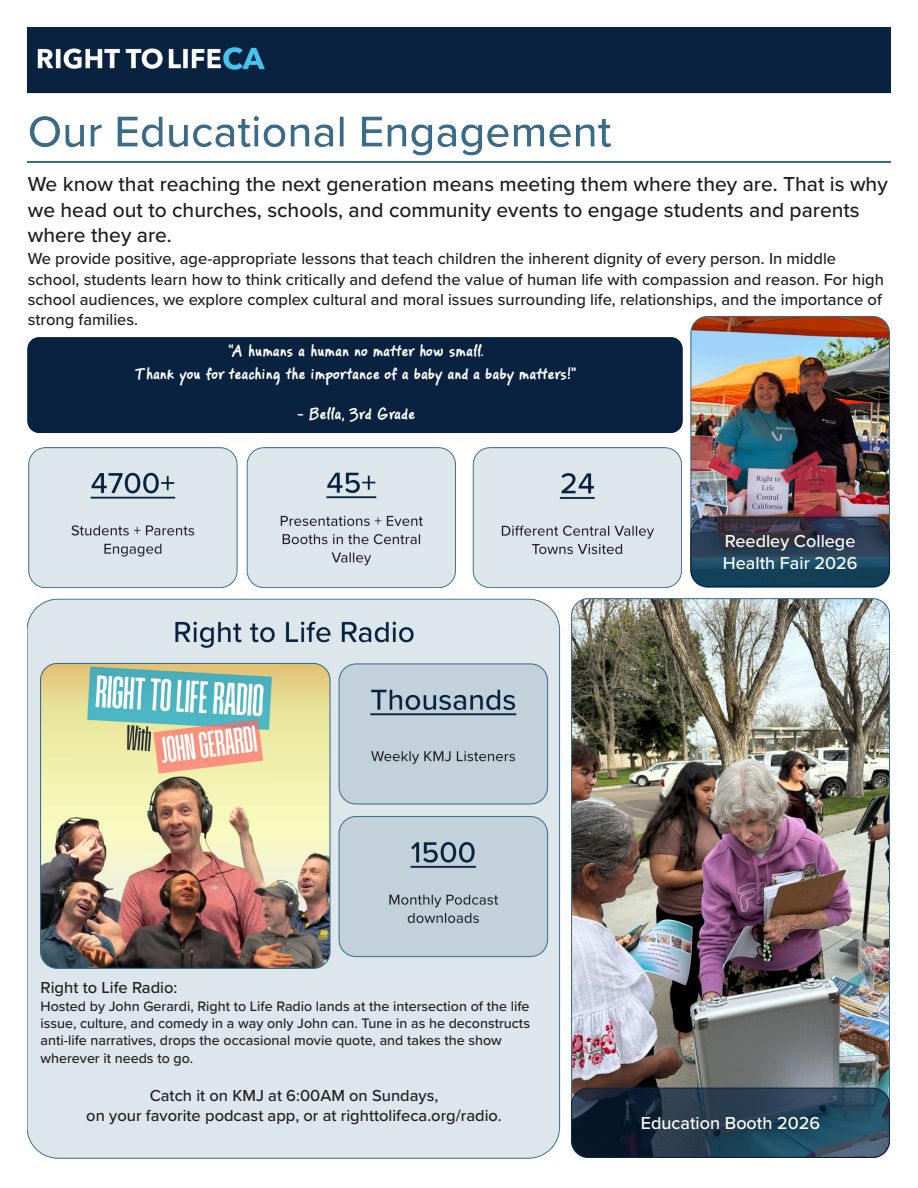
<style>
.page{position:relative;width:918px;height:1188px;background:#fff}
.page>*{position:absolute;margin:0;border:0;box-sizing:border-box;transform-origin:0 0}
.t1{font:500 21px/25.7px "Proxima Nova";color:#201e1d}
.t2{font:500 18px/21.9px "Proxima Nova";color:#fff}
.t3{font:500 16.5px/20.1px "Proxima Nova";color:#231f20}
.t4{font:700 16.5px/22.6px "PF Reminder";color:#fff;text-align:center}
.t5{font:500 14.25px/17.4px "Proxima Nova";color:#231f20}
</style>
<div class="page">
<img style="left:27px;top:27px;width:864px;height:1131px">
<hr style="left:27px;top:161px;width:864px;height:1px;background:#366b89">
<img style="left:691px;top:316px;width:199px;height:271px;border-radius:17px">
<div style="left:690px;top:316px;width:200px;height:272px;border:1px solid #366b89;border-radius:17px"></div>
<img style="left:572px;top:599px;width:318px;height:558px;border-radius:17px">
<img style="left:41px;top:663px;width:289px;height:305px;border-radius:17px">
<div style="left:40px;top:663px;width:291px;height:306px;border:1px solid #366b89;border-radius:17px"></div>
<div style="left:690px;top:517px;width:200px;height:70px;background:#08213f;border:1px solid #08213f;border-radius:17px;opacity:.65"></div>
<div style="left:571px;top:1088px;width:319px;height:70px;background:#08213f;border:1px solid #08213f;border-radius:17px;opacity:.65"></div>
<p class="t1" style="left:28px;top:172px;width:862px">We know that reaching the next generation means meeting them where they are. That is why we head out to churches, schools, and community events to engage students and parents where they are.</p>
<p class="t3" style="left:28px;top:250px;width:858px">We provide positive, age-appropriate lessons that teach children the inherent dignity of every person. In middle school, students learn how to think critically and defend the value of human life with compassion and reason. For high school audiences, we explore complex cultural and moral issues surrounding life, relationships, and the importance of strong families.</p>
<p class="t4" style="left:135px;top:340px;width:443px">“A humans a human no matter how small.<br>Thank you for teaching the importance of a baby and a baby matters!”</p>
<p class="t4" style="left:297px;top:404px;width:119px">- Bella, 3rd Grade</p>
<p class="t2" style="left:723px;top:531px;width:136px">Reedley College<br>Health Fair 2026</p>
<p class="t3" style="left:41px;top:979px;width:138px">Right to Life Radio:</p>
<p class="t5" style="left:41px;top:998px;width:491px">Hosted by John Gerardi, Right to Life Radio lands at the intersection of the life issue, culture, and comedy in a way only John can. Tune in as he deconstructs anti-life narratives, drops the occasional movie quote, and takes the show wherever it needs to go.</p>
<p class="t3" style="left:86px;top:1086px;width:417px;text-align:center">Catch it on KMJ at 6:00AM on Sundays,<br>on your favorite podcast app, or at righttolifeca.org/radio.</p>
<p class="t2" style="left:641px;top:1113px;width:181px">Education Booth 2026</p>
</div>
